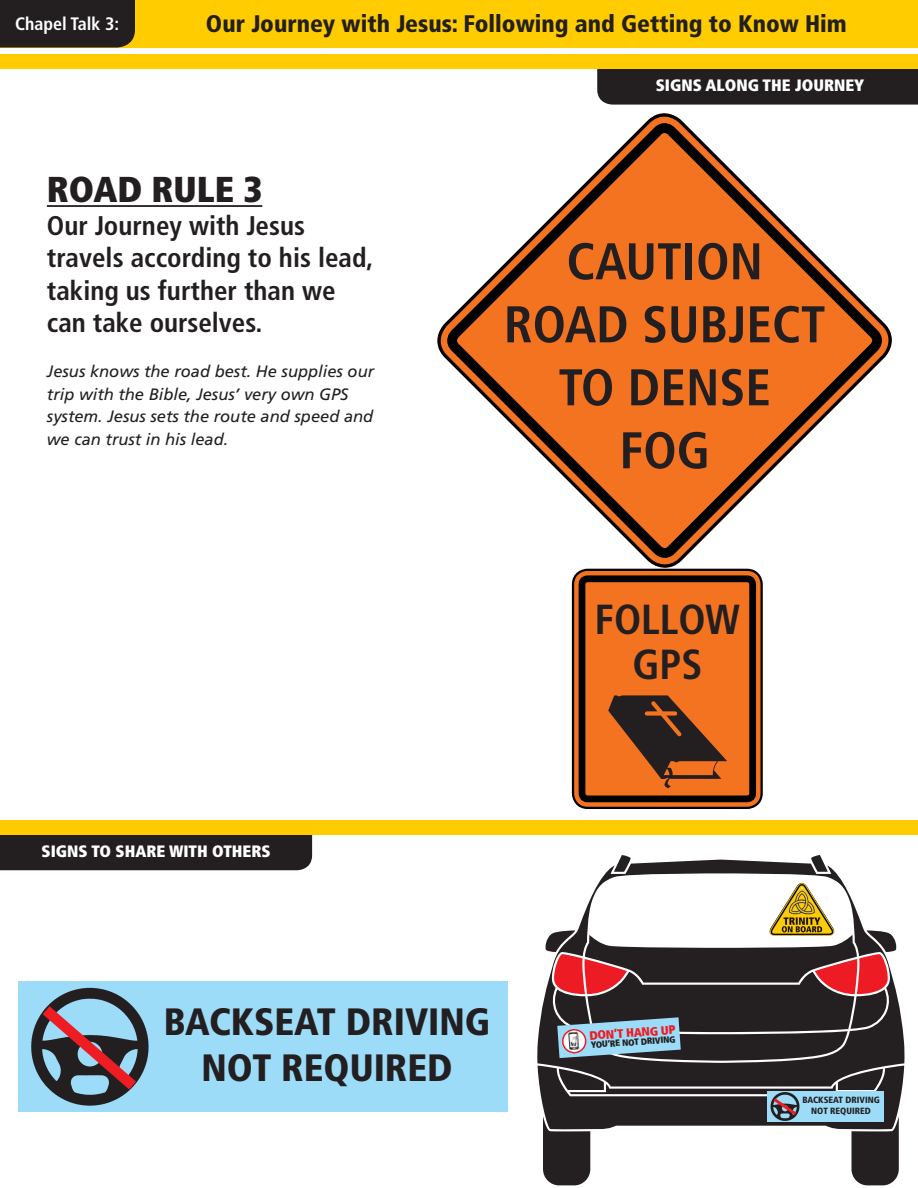
<style>
.page{position:relative;width:918px;height:1188px;background:#fff}
.page>*{position:absolute;margin:0;border:0;box-sizing:border-box;transform-origin:0 0}
.t1{font:700 condensed 51.6px "Frutiger";color:#231f20}
.t2{font:700 condensed 42px "Frutiger";color:#231f20}
.t3{font:900 condensed 38.1px "Frutiger";color:#231f20}
.t4{font:900 condensed 36px "Frutiger";color:#231f20}
.t5{font:700 condensed 27px/32.4px "Frutiger";color:#231f20}
.t6{font:900 condensed 24px "Frutiger";color:#231f20}
.t7{font:700 condensed 18px "Frutiger";color:#fff}
.t8{font:italic 16.5px/22.5px "Frutiger";color:#231f20}
.t9{font:900 condensed 16.5px "Frutiger";color:#fff}
.t10{font:900 condensed 12.3px "Frutiger";color:#ee1d23}
.t11{font:900 condensed 9.15px "Frutiger";color:#231f20}
.t12{font:900 condensed 9px "Frutiger";color:#231f20}
</style>
<div class="page">
<div style="left:18px;top:982px;width:490px;height:130px;background:#9cdcf8"></div>
<img style="left:62px;top:987px;width:87px;height:119px">
<svg style="left:31px;top:995px;width:116px;height:105px"></svg>
<hr style="left:47px;top:205px;width:215px;height:2px;background:#231f20">
<div style="left:0;top:0;width:918px;height:48px;background:#fc0"></div>
<div style="left:0;top:0;width:135px;height:48px;background:#231f20"></div>
<div style="left:0;top:835px;width:312px;height:35px;background:#231f20"></div>
<div style="left:0;top:821px;width:918px;height:14px;background:#fc0"></div>
<svg style="left:619px;top:855px;width:12px;height:5px"></svg>
<svg style="left:811px;top:855px;width:12px;height:5px"></svg>
<svg style="left:537px;top:860px;width:368px;height:212px"></svg>
<img style="left:784px;top:883px;width:17px;height:23px">
<div style="left:597px;top:69px;width:321px;height:36px;background:#231f20"></div>
<div style="left:0;top:54px;width:918px;height:14px;background:#fc0"></div>
<div style="left:573px;top:570px;width:188px;height:237px;border:10px solid #f47321;border-radius:9px"></div>
<div style="left:579px;top:575px;width:177px;height:227px;background:#f47321;border-radius:9px"></div>
<div style="left:572px;top:569px;width:191px;height:240px;border:2px solid #000;border-radius:15px"></div>
<div style="left:579px;top:575px;width:177px;height:227px;border:7px solid #000;border-radius:6px"></div>
<svg style="left:571px;top:102px;width:333px;height:496px"></svg>
<svg style="left:437px;top:110px;width:459px;height:461px"></svg>
<svg style="left:440px;top:116px;width:448px;height:449px"></svg>
<svg style="left:538px;top:930px;width:366px;height:256px"></svg>
<img style="left:608px;top:695px;width:119px;height:94px">
<p class="t7" style="left:15px;top:13px;width:106px">Chapel Talk 3:</p>
<p class="t6" style="left:206px;top:9px;width:643px">Our Journey with Jesus: Following and Getting to Know Him</p>
<p class="t4" style="left:47px;top:168px;width:217px">ROAD RULE 3</p>
<p class="t5" style="left:47px;top:209px;width:328px">Our Journey with Jesus travels according to his lead, taking us further than we can take ourselves.</p>
<p class="t8" style="left:47px;top:360px;width:329px">Jesus knows the road best. He supplies our trip with the Bible, Jesus’ very own GPS system. Jesus sets the route and speed and we can trust in his lead.</p>
<p class="t9" style="left:656px;top:76px;width:210px">SIGNS ALONG THE JOURNEY</p>
<p class="t1" style="left:567px;top:231px;width:198px">CAUTION</p>
<p class="t1" style="left:504px;top:294px;width:323px">ROAD SUBJECT</p>
<p class="t1" style="left:558px;top:357px;width:214px">TO DENSE</p>
<p class="t1" style="left:619px;top:420px;width:92px">FOG</p>
<p class="t2" style="left:595px;top:594px;width:147px">FOLLOW</p>
<p class="t2" style="left:632px;top:639px;width:72px">GPS</p>
<p class="t9" style="left:42px;top:841px;width:231px">SIGNS TO SHARE WITH OTHERS</p>
<p class="t3" style="left:164px;top:999px;width:328px">BACKSEAT DRIVING</p>
<p class="t3" style="left:202px;top:1044px;width:253px">NOT REQUIRED</p>
<p class="t10" style="left:589px;top:1028px;width:88px;rotate:-4deg">DON’T HANG UP</p>
<p class="t11" style="left:590px;top:1039px;width:86px;rotate:-4deg">YOU’RE NOT DRIVING</p>
<p class="t12" style="left:802px;top:1095px;width:79px">BACKSEAT DRIVING</p>
<p class="t12" style="left:811px;top:1106px;width:61px">NOT REQUIRED</p>
</div>
